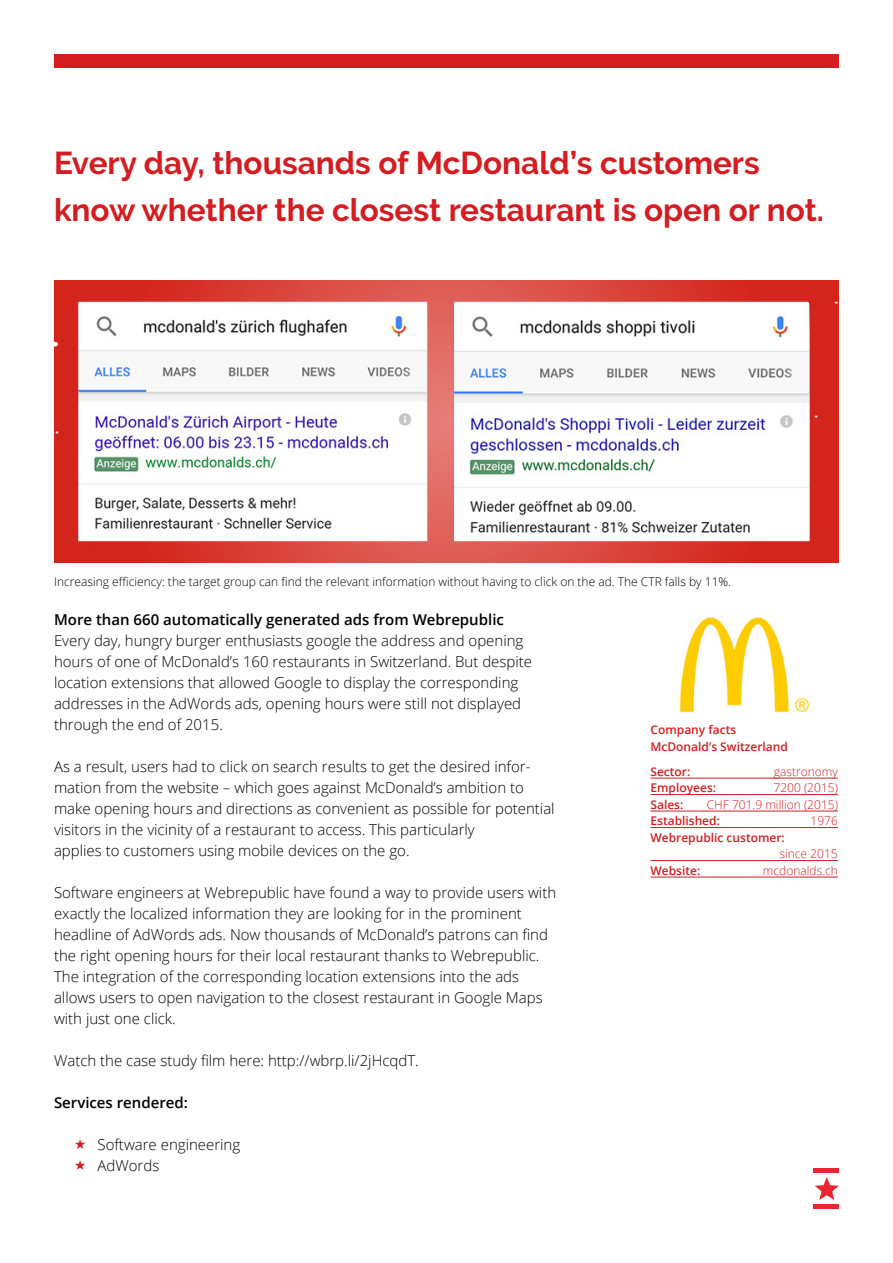
<style>
.page{position:relative;width:893px;height:1263px;background:#fff}
.page>*{position:absolute;margin:0;border:0;box-sizing:border-box;transform-origin:0 0}
.t1{font:700 31.5px/46.5px "Raleway";color:#d51c20}
.t2{font:300 15px/21px "Open Sans";color:#000}
.t3{font:600 15px "Open Sans";color:#000}
.t4{font:300 12px "Open Sans";color:#000}
.t5{font:600 12px/16.5px "Open Sans";color:#d51c20}
.t6{font:300 12px "Open Sans";color:#d51c20}
</style>
<div class="page">
<div style="left:54px;top:54px;width:785px;height:14px;background:#d51c20"></div>
<hr style="left:814px;top:1205px;width:25px;height:4px;background:#e62733">
<svg style="left:815px;top:1177px;width:24px;height:23px"></svg>
<hr style="left:814px;top:1169px;width:25px;height:4px;background:#e62733">
<hr style="left:650px;top:778px;width:188px;height:1px;background:#d51c20">
<hr style="left:650px;top:794px;width:188px;height:1px;background:#d51c20">
<hr style="left:650px;top:811px;width:188px;height:1px;background:#d51c20">
<hr style="left:650px;top:827px;width:188px;height:1px;background:#d51c20">
<hr style="left:650px;top:860px;width:188px;height:1px;background:#d51c20">
<hr style="left:650px;top:877px;width:188px;height:1px;background:#d51c20">
<img style="left:680px;top:617px;width:129px;height:96px">
<img style="left:54px;top:281px;width:785px;height:282px">
<h1 class="t1" style="left:54px;top:140px;width:771px">Every day, thousands of McDonald’s customers know whether the closest restaurant is open or not.</h1>
<p class="t4" style="left:54px;top:573px;width:679px">Increasing efficiency: the target group can find the relevant information without having to click on the ad. The CTR falls by 11%.</p>
<p class="t3" style="left:54px;top:609px;width:451px">More than 660 automatically generated ads from Webrepublic</p>
<p class="t2" style="left:54px;top:629px;width:480px">Every day, hungry burger enthusiasts google the address and opening hours of one of McDonald’s 160 restaurants in Switzerland. But despite location extensions that allowed Google to display the corresponding addresses in the AdWords ads, opening hours were still not displayed through the end of 2015.</p>
<p class="t2" style="left:54px;top:755px;width:502px">As a result, users had to click on search results to get the desired infor&shy;mation from the website – which goes against McDonald’s ambition to make opening hours and directions as convenient as possible for potential visitors in the vicinity of a restaurant to access. This particularly<br>applies to customers using mobile devices on the go.</p>
<p class="t2" style="left:54px;top:881px;width:504px">Software engineers at Webrepublic have found a way to provide users with exactly the localized information they are looking for in the prominent headline of AdWords ads. Now thousands of McDonald’s patrons can find the right opening hours for their local restaurant thanks to Webrepublic.<br>The integration of the corresponding location extensions into the ads allows users to open navigation to the closest restaurant in Google Maps with just one click.</p>
<p class="t2" style="left:54px;top:1049px;width:366px">Watch the case study film here: http://wbrp.li/2jHcqdT.</p>
<p class="t3" style="left:54px;top:1092px;width:136px">Services rendered:</p>
<p class="t2" style="left:75px;top:1133px;width:167px"><sup>w</sup> Software engineering <sup>w</sup> AdWords</p>
<p class="t5" style="left:650px;top:721px;width:139px">Company facts<br>McDonald’s Switzerland</p>
<p class="t5" style="left:650px;top:763px;width:41px">Sector:</p>
<p class="t6" style="left:774px;top:763px;width:66px">gastronomy</p>
<p class="t5" style="left:650px;top:779px;width:67px">Employees:</p>
<p class="t6" style="left:773px;top:780px;width:66px">7200 (2015)</p>
<p class="t5" style="left:650px;top:796px;width:34px">Sales:</p>
<p class="t6" style="left:707px;top:796px;width:133px">CHF 701.9 million (2015)</p>
<p class="t5" style="left:650px;top:812px;width:71px">Established:</p>
<p class="t6" style="left:811px;top:813px;width:29px">1976</p>
<p class="t5" style="left:650px;top:829px;width:136px">Webrepublic customer:</p>
<p class="t6" style="left:779px;top:846px;width:60px">since 2015</p>
<p class="t5" style="left:650px;top:862px;width:51px">Website:</p>
<p class="t6" style="left:763px;top:862px;width:76px">mcdonalds.ch</p>
</div>
